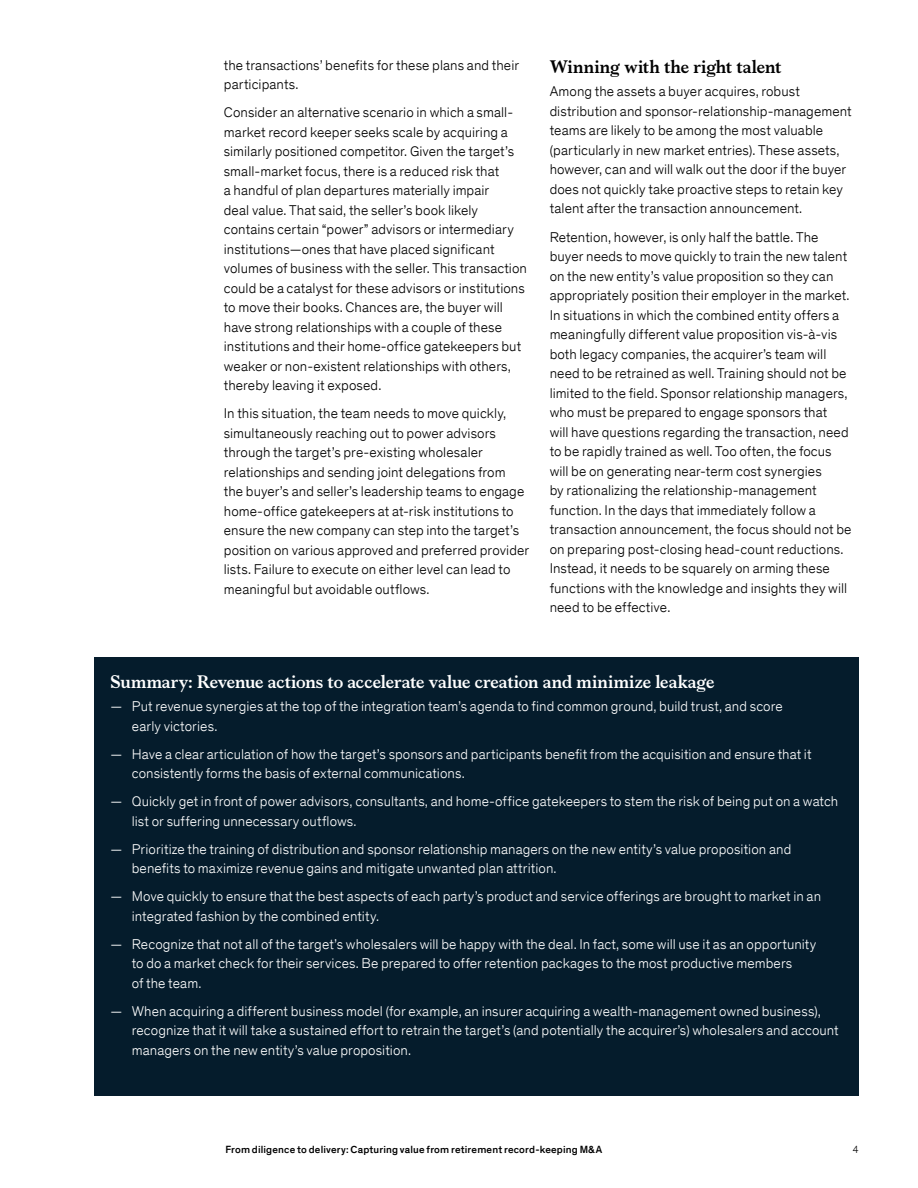
<style>
.page{position:relative;width:918px;height:1188px;background:#fff}
.page>*{position:absolute;margin:0;border:0;box-sizing:border-box;transform-origin:0 0}
.Body_heading___Level{font:700 18px "Bower";letter-spacing:-.005em;color:#fff}
.Body_heading___Level-2{font:700 18px "Bower";color:#000}
.Body_text{font:300 14.25px/19.5px "Theinhardt Pan TT";letter-spacing:.005em;color:#000}
.t1{font:300 14.25px/19.5px "Theinhardt Pan TT";letter-spacing:.005em;color:#fff}
.t2{font:500 10.5px "Theinhardt Pan TT";letter-spacing:.015em;color:#000}
.t3{font:300 10.5px "Theinhardt Pan TT";color:#000}
</style>
<div class="page">
<div style="left:94px;top:657px;width:764px;height:439px;background:#051c2c"></div>
<p class="Body_text" style="left:224px;top:55px;width:297px">the transactions’ benefits for these plans and their participants.</p>
<p class="Body_text" style="left:224px;top:102px;width:305px">Consider an alternative scenario in which a small&shy;market record keeper seeks scale by acquiring a similarly positioned competitor. Given the target’s small-market focus, there is a reduced risk that<br>a handful of plan departures materially impair<br>deal value. That said, the seller’s book likely contains certain “power” advisors or intermediary institutions—ones that have placed significant volumes of business with the seller. This transaction could be a catalyst for these advisors or institutions to move their books. Chances are, the buyer will have strong relationships with a couple of these institutions and their home-office gatekeepers but weaker or non-existent relationships with others, thereby leaving it exposed.</p>
<p class="Body_text" style="left:224px;top:403px;width:307px">In this situation, the team needs to move quickly, simultaneously reaching out to power advisors through the target’s pre-existing wholesaler relationships and sending joint delegations from<br>the buyer’s and seller’s leadership teams to engage home-office gatekeepers at at-risk institutions to ensure the new company can step into the target’s position on various approved and preferred provider lists. Failure to execute on either level can lead to meaningful but avoidable outflows.</p>
<h3 class="Body_heading___Level-2" style="left:550px;top:53px;width:233px">Winning with the right talent</h3>
<p class="Body_text" style="left:550px;top:81px;width:304px">Among the assets a buyer acquires, robust distribution and sponsor-relationship-management teams are likely to be among the most valuable (particularly in new market entries). These assets, however, can and will walk out the door if the buyer does not quickly take proactive steps to retain key talent after the transaction announcement.</p>
<p class="Body_text" style="left:550px;top:226px;width:303px">Retention, however, is only half the battle. The buyer needs to move quickly to train the new talent on the new entity’s value proposition so they can appropriately position their employer in the market.<br>In situations in which the combined entity offers a meaningfully different value proposition vis-à-vis both legacy companies, the acquirer’s team will need to be retrained as well. Training should not be limited to the field. Sponsor relationship managers, who must be prepared to engage sponsors that<br>will have questions regarding the transaction, need to be rapidly trained as well. Too often, the focus will be on generating near-term cost synergies<br>by rationalizing the relationship-management function. In the days that immediately follow a transaction announcement, the focus should not be on preparing post-closing head-count reductions.<br>Instead, it needs to be squarely on arming these functions with the knowledge and insights they will need to be effective.</p>
<h3 class="Body_heading___Level" style="left:111px;top:668px;width:606px">Summary: Revenue actions to accelerate value creation and minimize leakage</h3>
<p class="t1" style="left:132px;top:696px;width:653px;text-indent:-21px">— Put revenue synergies at the top of the integration team’s agenda to find common ground, build trust, and score early victories.</p>
<p class="t1" style="left:132px;top:744px;width:681px;text-indent:-21px">— Have a clear articulation of how the target’s sponsors and participants benefit from the acquisition and ensure that it consistently forms the basis of external communications.</p>
<p class="t1" style="left:132px;top:791px;width:708px;text-indent:-21px">— Quickly get in front of power advisors, consultants, and home-office gatekeepers to stem the risk of being put on a watch list or suffering unnecessary outflows.</p>
<p class="t1" style="left:132px;top:839px;width:661px;text-indent:-21px">— Prioritize the training of distribution and sponsor relationship managers on the new entity’s value proposition and benefits to maximize revenue gains and mitigate unwanted plan attrition.</p>
<p class="t1" style="left:132px;top:886px;width:691px;text-indent:-21px">— Move quickly to ensure that the best aspects of each party’s product and service offerings are brought to market in an integrated fashion by the combined entity.</p>
<p class="t1" style="left:132px;top:934px;width:686px;text-indent:-21px">— Recognize that not all of the target’s wholesalers will be happy with the deal. In fact, some will use it as an opportunity to do a market check for their services. Be prepared to offer retention packages to the most productive members<br>of the team.</p>
<p class="t1" style="left:132px;top:1001px;width:709px;text-indent:-21px">— When acquiring a different business model (for example, an insurer acquiring a wealth-management owned business), recognize that it will take a sustained effort to retrain the target’s (and potentially the acquirer’s) wholesalers and account managers on the new entity’s value proposition.</p>
<p class="t2" style="left:225px;top:1142px;width:378px">From diligence to delivery: Capturing value from retirement record-keeping M&amp;A</p>
<p class="t3" style="left:853px;top:1142px;width:7px">4</p>
</div>
